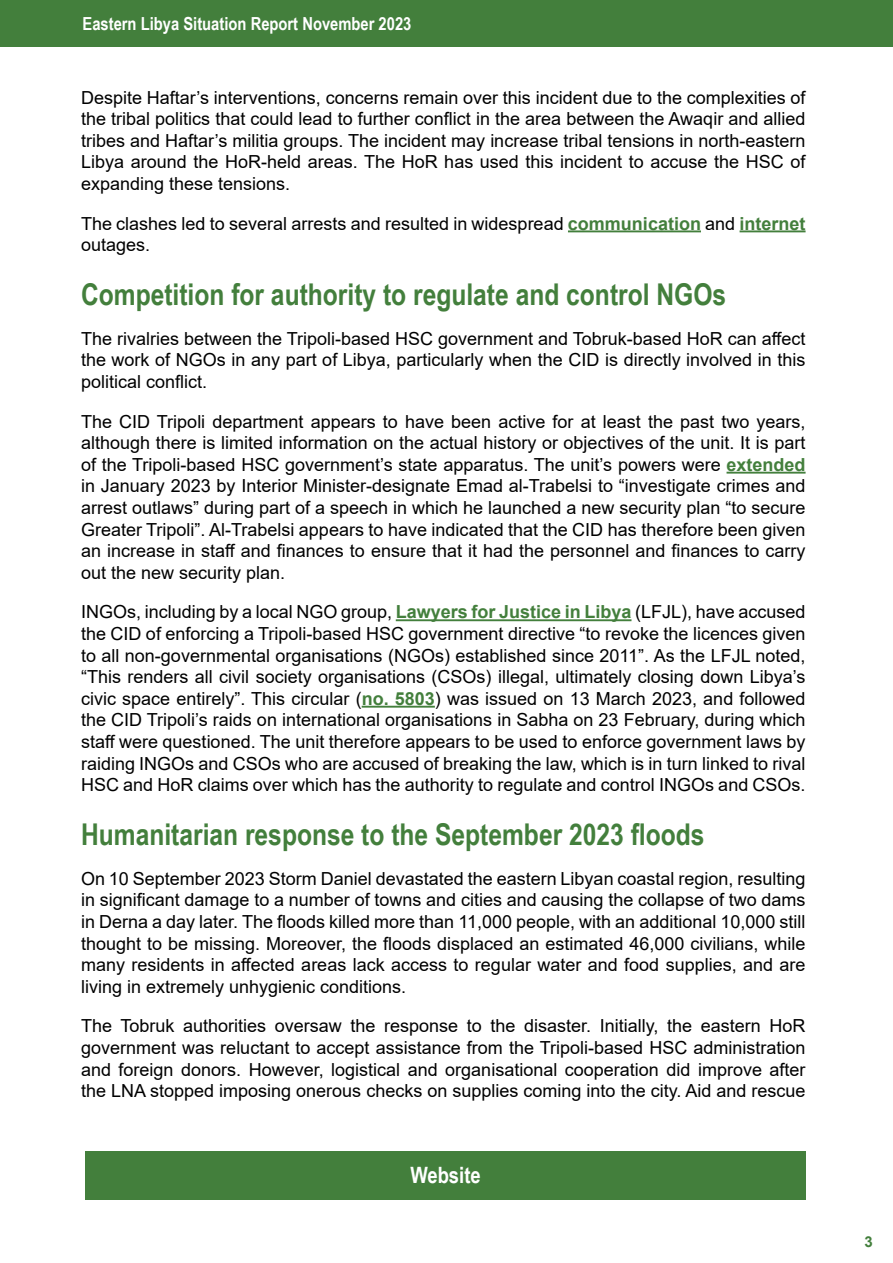
<style>
.page{position:relative;width:893px;height:1263px;background:#fff}
.page>*{position:absolute;margin:0;border:0;box-sizing:border-box;transform-origin:0 0}
.t1{font:700 30px "Arial Narrow";color:#437f3c}
.t2{font:700 22.5px "Arial Narrow";color:#fff}
.t3{font:18px/21.6px "Arial";color:#000;text-align:justify}
.t4{font:700 18px "Arial Narrow";color:#fff}
.t5{font:700 15px "Arial";color:#437f3c}
.s1{font-weight:700;color:#437f3c}
</style>
<div class="page">
<div style="left:86px;top:1151px;width:720px;height:48px;background:#437f3c"></div>
<div style="left:0;top:0;width:893px;height:46px;background:#437f3c"></div>
<hr style="left:568px;top:230px;width:133px;height:2px;background:#437f3c">
<hr style="left:740px;top:230px;width:66px;height:2px;background:#437f3c">
<hr style="left:726px;top:472px;width:80px;height:2px;background:#437f3c">
<hr style="left:396px;top:619px;width:235px;height:2px;background:#437f3c">
<hr style="left:362px;top:706px;width:73px;height:2px;background:#437f3c">
<p class="t4" style="left:82px;top:10px;width:330px">Eastern Libya Situation Report November 2023</p>
<p class="t3" style="left:81px;top:86px;width:726px">Despite Haftar’s interventions, concerns remain over this incident due to the complexities of the tribal politics that could lead to further conflict in the area between the Awaqir and allied tribes and Haftar’s militia groups. The incident may increase tribal tensions in north-eastern Libya around the HoR-held areas. The HoR has used this incident to accuse the HSC of expanding these tensions.</p>
<p class="t3" style="left:81px;top:212px;width:726px">The clashes led to several arrests and resulted in widespread <span class="s1">communication</span> and <span class="s1">internet </span>outages.</p>
<h1 class="t1" style="left:81px;top:272px;width:647px">Competition for authority to regulate and control NGOs</h1>
<p class="t3" style="left:81px;top:327px;width:726px">The rivalries between the Tripoli-based HSC government and Tobruk-based HoR can affect the work of NGOs in any part of Libya, particularly when the CID is directly involved in this political conflict.</p>
<p class="t3" style="left:81px;top:410px;width:726px">The CID Tripoli department appears to have been active for at least the past two years, although there is limited information on the actual history or objectives of the unit. It is part of the Tripoli-based HSC government’s state apparatus. The unit’s powers were <span class="s1">extended </span>in January 2023 by Interior Minister-designate Emad al-Trabelsi to “investigate crimes and arrest outlaws” during part of a speech in which he launched a new security plan “to secure Greater Tripoli”. Al-Trabelsi appears to have indicated that the CID has therefore been given an increase in staff and finances to ensure that it had the personnel and finances to carry out the new security plan.</p>
<p class="t3" style="left:81px;top:601px;width:726px">INGOs, including by a local NGO group, <span class="s1">Lawyers for Justice in Libya</span> (LFJL), have accused the CID of enforcing a Tripoli-based HSC government directive “to revoke the licences given to all non-governmental organisations (NGOs) established since 2011”. As the LFJL noted, “This renders all civil society organisations (CSOs) illegal, ultimately closing down Libya’s civic space entirely”. This circular (<span class="s1">no. 5803</span>) was issued on 13 March 2023, and followed the CID Tripoli’s raids on international organisations in Sabha on 23 February, during which staff were questioned. The unit therefore appears to be used to enforce government laws by raiding INGOs and CSOs who are accused of breaking the law, which is in turn linked to rival HSC and HoR claims over which has the authority to regulate and control INGOs and CSOs.</p>
<h1 class="t1" style="left:81px;top:812px;width:625px">Humanitarian response to the September 2023 floods</h1>
<p class="t3" style="left:81px;top:867px;width:726px">On 10 September 2023 Storm Daniel devastated the eastern Libyan coastal region, resulting in significant damage to a number of towns and cities and causing the collapse of two dams in Derna a day later. The floods killed more than 11,000 people, with an additional 10,000 still thought to be missing. Moreover, the floods displaced an estimated 46,000 civilians, while many residents in affected areas lack access to regular water and food supplies, and are living in extremely unhygienic conditions.</p>
<p class="t3" style="left:81px;top:1015px;width:726px">The Tobruk authorities oversaw the response to the disaster. Initially, the eastern HoR government was reluctant to accept assistance from the Tripoli-based HSC administration and foreign donors. However, logistical and organisational cooperation did improve after the LNA stopped imposing onerous checks on supplies coming into the city. Aid and rescue</p>
<p class="t2" style="left:410px;top:1158px;width:72px">Website</p>
<p class="t5" style="left:864px;top:1231px;width:10px">3</p>
</div>
